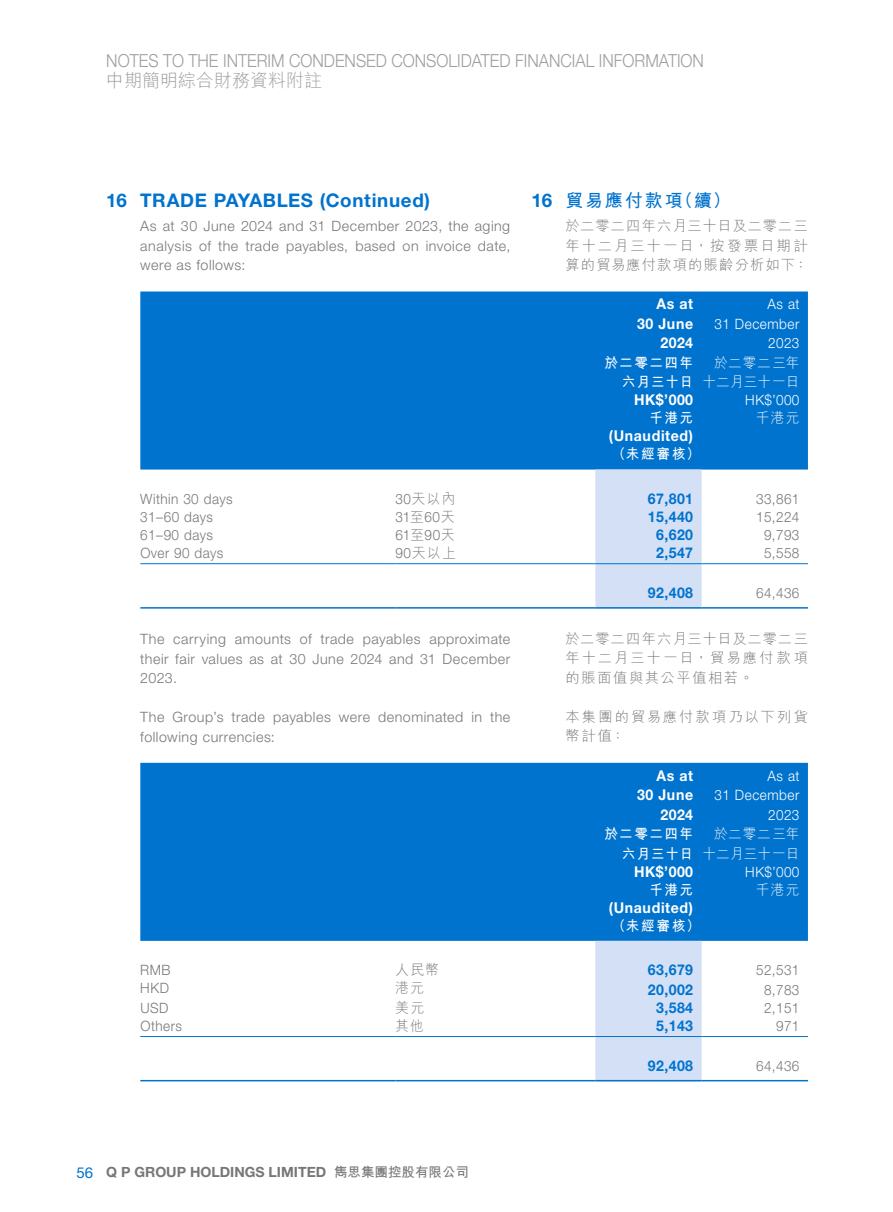
<style>
.page{position:relative;width:893px;height:1212px;background:#fff}
.page>*{position:absolute;margin:0;border:0;box-sizing:border-box;transform-origin:0 0}
.t1{font:700 18.75px "Helvetica Neue LT Std";letter-spacing:.03em;color:#0073ce}
.t2{font:300 18px "Helvetica Neue LT Std";color:#9e9ea0;scale:.9 1}
.t3{font:300 18px "M Hei HK";color:#9e9ea0}
.t4{font:700 18px "M Hei HK";letter-spacing:.11em;color:#0073ce}
.t5{font:700 14.85px/19.5px "Helvetica Neue LT Std";letter-spacing:.045em;color:#fff;text-align:right;scale:.95 1}
.t6{font:700 14.85px "Helvetica Neue LT Std";letter-spacing:.03em;color:#0073ce;scale:.95 1}
.t7{font:300 14.25px/19.5px "Helvetica Neue LT Std";letter-spacing:.035em;color:#77777a;text-align:justify}
.t8{font:300 14.25px "Helvetica Neue LT Std";letter-spacing:.035em;color:#77777a;scale:.95 1}
.t9{font:300 14.25px/19.5px "M Hei HK";letter-spacing:.11em;color:#77777a;text-align:justify}
.t10{font:300 14.25px/19.5px "Helvetica Neue LT Std";letter-spacing:.035em;color:#fff;text-align:right;scale:.95 1}
.t11{font:700 14.25px/19.5px "M Hei HK";letter-spacing:.11em;color:#fff;text-align:right;scale:.95 1}
.t12{font:300 14.25px/19.5px "M Hei HK";letter-spacing:.04em;color:#fff;text-align:right;scale:.95 1}
.t13{font:300 14.25px/19.5px "M Hei HK";letter-spacing:.15em;color:#77777a}
.t14{font:300 14.25px "M Hei HK";letter-spacing:.11em;color:#77777a;scale:.95 1}
.t15{font:700 14.1px "Helvetica Neue LT Std";color:#77777a}
.s1{font-family:"Helvetica Neue LT Std";font-size:18.75px}
.s2{font-family:"Helvetica Neue LT Std"}
.s3{font-family:"M Hei HK"}
.s4{font-weight:400;font-size:15px;color:#0073ce}
.s5{font-family:"M Hei HK";font-size:13.5px}
</style>
<div class="page">
<div style="left:140px;top:291px;width:668px;height:178px;background:#0073ce"></div>
<div style="left:595px;top:469px;width:107px;height:138px;background:#d4e0f6"></div>
<hr style="left:140px;top:563px;width:255px;height:1px;background:#0073ce">
<hr style="left:395px;top:563px;width:200px;height:1px;background:#0073ce">
<hr style="left:595px;top:563px;width:107px;height:1px;background:#0073ce">
<hr style="left:702px;top:563px;width:106px;height:1px;background:#0073ce">
<hr style="left:140px;top:607px;width:255px;height:2px;background:#0073ce">
<hr style="left:395px;top:607px;width:200px;height:2px;background:#0073ce">
<hr style="left:595px;top:607px;width:107px;height:2px;background:#0073ce">
<hr style="left:702px;top:607px;width:106px;height:2px;background:#0073ce">
<div style="left:140px;top:763px;width:668px;height:178px;background:#0073ce"></div>
<div style="left:595px;top:941px;width:107px;height:139px;background:#d4e0f6"></div>
<hr style="left:140px;top:1036px;width:255px;height:1px;background:#0073ce">
<hr style="left:395px;top:1036px;width:200px;height:1px;background:#0073ce">
<hr style="left:595px;top:1036px;width:107px;height:1px;background:#0073ce">
<hr style="left:702px;top:1036px;width:106px;height:1px;background:#0073ce">
<hr style="left:140px;top:1080px;width:255px;height:1px;background:#0073ce">
<hr style="left:395px;top:1080px;width:200px;height:1px;background:#0073ce">
<hr style="left:595px;top:1080px;width:107px;height:1px;background:#0073ce">
<hr style="left:702px;top:1080px;width:106px;height:1px;background:#0073ce">
<p class="t2" style="left:106px;top:50px;width:666px">NOTES TO THE INTERIM CONDENSED CONSOLIDATED FINANCIAL INFORMATION</p>
<p class="t3" style="left:106px;top:71px;width:217px">中期簡明綜合財務資料附註</p>
<h1 class="t1" style="left:106px;top:189px;width:325px">16 TRADE PAYABLES (Continued)</h1>
<p class="t7" style="left:140px;top:216px;width:371px">As at 30 June 2024 and 31 December 2023, the aging analysis of the trade payables, based on invoice date, were as follows:</p>
<p class="t4" style="left:531px;top:188px;width:201px"><span class="s1">16</span> 貿易應付款項（續）</p>
<p class="t9" style="left:566px;top:216px;width:244px">於二零二四年六月三十日及二零二三年十二月三十一日，按發票日期計算的貿易應付款項的賬齡分析如下：</p>
<p class="t5" style="left:637px;top:294px;width:60px">As at<br>30 June<br>2024</p>
<p class="t10" style="left:715px;top:294px;width:91px">As at<br>31 December<br>2023</p>
<p class="t11" style="left:605px;top:351px;width:95px">於二零二四年六月三十日</p>
<p class="t12" style="left:703px;top:352px;width:103px">於二零二三年十二月三十一日</p>
<p class="t5" style="left:634px;top:390px;width:64px">HK$’000</p>
<p class="t10" style="left:745px;top:390px;width:58px">HK$’000</p>
<p class="t11" style="left:649px;top:407px;width:47px">千港元</p>
<p class="t12" style="left:756px;top:408px;width:47px">千港元</p>
<p class="t5" style="left:609px;top:426px;width:90px">(Unaudited)</p>
<p class="t11" style="left:612px;top:443px;width:94px">（未經審核）</p>
<p class="t8" style="left:140px;top:490px;width:99px">Within 30 days</p>
<p class="t14" style="left:395px;top:491px;width:64px"><span class="s2">30</span>天以內</p>
<p class="t6" style="left:648px;top:489px;width:49px">67,801</p>
<p class="t8" style="left:756px;top:490px;width:47px">33,861</p>
<p class="t8" style="left:140px;top:508px;width:78px">31–60 days</p>
<p class="t8" style="left:395px;top:508px;width:64px">31<span class="s3">至</span>60<span class="s3">天</span></p>
<p class="t6" style="left:648px;top:507px;width:49px">15,440</p>
<p class="t8" style="left:756px;top:508px;width:47px">15,224</p>
<p class="t8" style="left:140px;top:526px;width:78px">61–90 days</p>
<p class="t8" style="left:395px;top:526px;width:64px">61<span class="s3">至</span>90<span class="s3">天</span></p>
<p class="t6" style="left:656px;top:525px;width:40px">6,620</p>
<p class="t8" style="left:764px;top:526px;width:39px">9,793</p>
<p class="t8" style="left:140px;top:544px;width:89px">Over 90 days</p>
<p class="t14" style="left:395px;top:545px;width:65px"><span class="s2">90</span>天以上</p>
<p class="t6" style="left:656px;top:543px;width:40px">2,547</p>
<p class="t8" style="left:764px;top:544px;width:39px">5,558</p>
<p class="t6" style="left:648px;top:584px;width:49px">92,408</p>
<p class="t8" style="left:756px;top:584px;width:47px">64,436</p>
<p class="t7" style="left:140px;top:629px;width:371px">The carrying amounts of trade payables approximate their fair values as at 30 June 2024 and 31 December 2023.</p>
<p class="t7" style="left:140px;top:707px;width:371px">The Group’s trade payables were denominated in the following currencies:</p>
<p class="t5" style="left:637px;top:765px;width:60px">As at<br>30 June<br>2024</p>
<p class="t10" style="left:715px;top:765px;width:91px">As at<br>31 December<br>2023</p>
<p class="t11" style="left:605px;top:823px;width:95px">於二零二四年六月三十日</p>
<p class="t12" style="left:703px;top:824px;width:103px">於二零二三年十二月三十一日</p>
<p class="t5" style="left:634px;top:861px;width:64px">HK$’000</p>
<p class="t10" style="left:745px;top:861px;width:58px">HK$’000</p>
<p class="t11" style="left:649px;top:878px;width:47px">千港元</p>
<p class="t12" style="left:756px;top:879px;width:47px">千港元</p>
<p class="t5" style="left:609px;top:897px;width:90px">(Unaudited)</p>
<p class="t11" style="left:612px;top:914px;width:94px">（未經審核）</p>
<p class="t8" style="left:140px;top:961px;width:33px">RMB</p>
<p class="t14" style="left:395px;top:962px;width:48px">人民幣</p>
<p class="t6" style="left:648px;top:960px;width:49px">63,679</p>
<p class="t8" style="left:756px;top:961px;width:47px">52,531</p>
<p class="t8" style="left:140px;top:979px;width:32px">HKD</p>
<p class="t14" style="left:395px;top:980px;width:32px">港元</p>
<p class="t6" style="left:648px;top:980px;width:49px">20,002</p>
<p class="t8" style="left:764px;top:981px;width:39px">8,783</p>
<p class="t8" style="left:140px;top:999px;width:31px">USD</p>
<p class="t14" style="left:395px;top:1000px;width:32px">美元</p>
<p class="t6" style="left:656px;top:998px;width:40px">3,584</p>
<p class="t8" style="left:764px;top:999px;width:39px">2,151</p>
<p class="t8" style="left:140px;top:1017px;width:45px">Others</p>
<p class="t14" style="left:395px;top:1018px;width:31px">其他</p>
<p class="t6" style="left:656px;top:1016px;width:40px">5,143</p>
<p class="t8" style="left:776px;top:1017px;width:26px">971</p>
<p class="t6" style="left:648px;top:1056px;width:49px">92,408</p>
<p class="t8" style="left:756px;top:1057px;width:47px">64,436</p>
<p class="t9" style="left:566px;top:629px;width:244px">於二零二四年六月三十日及二零二三年十二月三十一日，貿易應付款項的賬面值與其公平值相若。</p>
<p class="t13" style="left:566px;top:707px;width:244px">本集團的貿易應付款項乃以下列貨幣計值：</p>
<p class="t15" style="left:77px;top:1163px;width:394px"><span class="s4">56</span> Q P GROUP HOLDINGS LIMITED <span class="s5">雋思集團控股有限公司</span></p>
</div>
